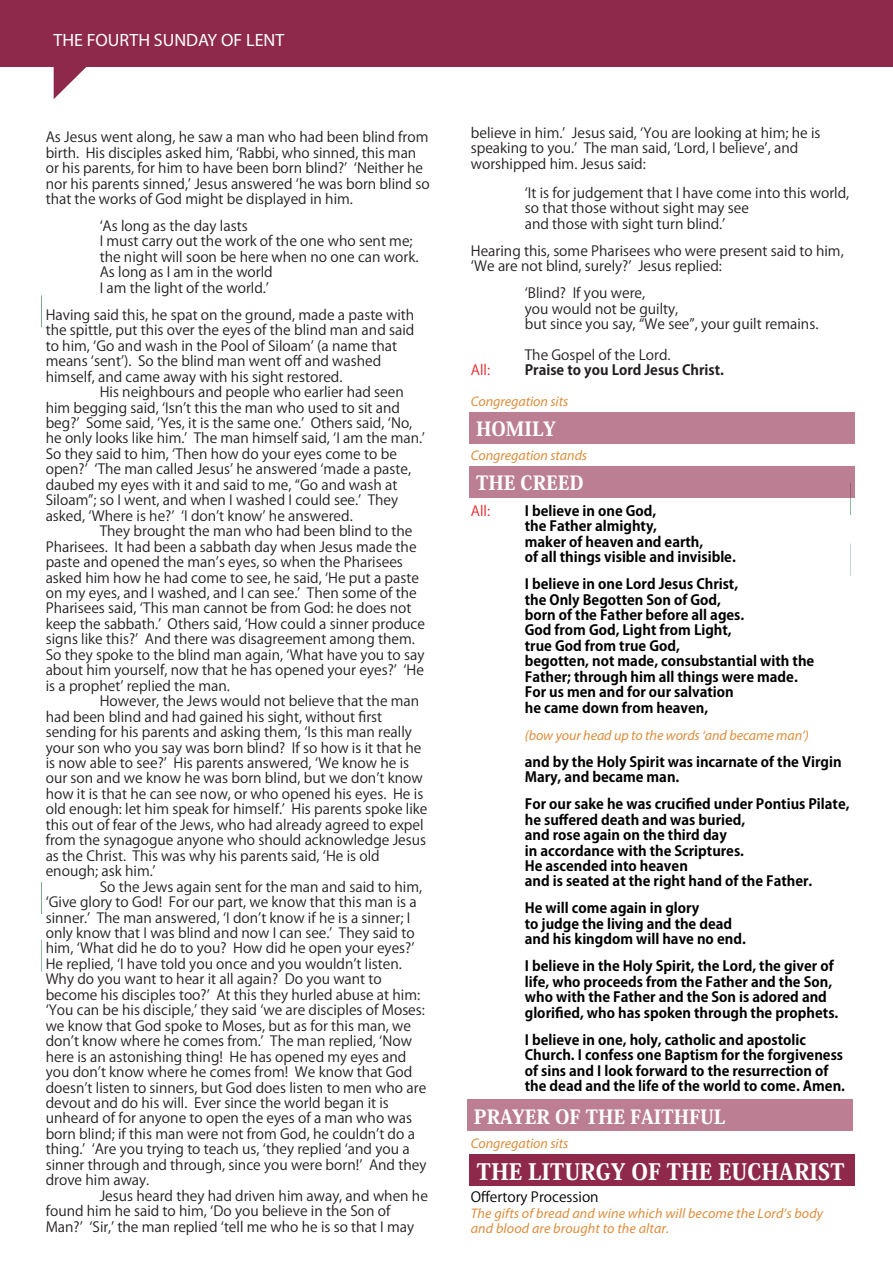
<style>
.page{position:relative;width:893px;height:1263px;background:#fff}
.page>*{position:absolute;margin:0;border:0;box-sizing:border-box;transform-origin:0 0}
.t1{font:800 22.35px "Koz Min Pro";color:#fff}
.t2{font:800 19.35px "Koz Min Pro";color:#fff}
.t3{font:17.85px "Myriad Pro";color:#fff}
.t4{font:13.95px/15.5px "Koz Go Pro";color:#231f20}
.t5{font:700 13.95px/15.5px "Koz Go Pro";color:#000}
.t6{font:italic 13.95px/15.5px "Myriad Pro";letter-spacing:-.005em;color:#dd8d3c}
.t7{font:700 13.95px "Koz Go Pro";color:#231f20}
.t8{font:13.95px "Koz Go Pro";color:#000}
.t9{font:13.95px "Koz Go Pro";color:#e8262a}
</style>
<div class="page">
<div style="left:469px;top:412px;width:386px;height:32px;background:#bb7e93"></div>
<div style="left:467px;top:1099px;width:386px;height:32px;background:#bb7e93"></div>
<div style="left:469px;top:1154px;width:386px;height:32px;background:#8f294b"></div>
<div style="left:0;top:0;width:893px;height:67px;background:#8f294b"></div>
<svg style="left:54px;top:67px;width:32px;height:32px"></svg>
<div style="left:469px;top:466px;width:386px;height:32px;background:#bb7e93"></div>
<p class="t3" style="left:53px;top:29px;width:232px">THE FOURTH SUNDAY OF LENT</p>
<p class="t4" style="left:46px;top:130px;width:385px">As Jesus went along, he saw a man who had been blind from birth. His disciples asked him, ʻRabbi, who sinned, this man or his parents, for him to have been born blind?ʼ ʻNeither he nor his parents sinned,ʼ Jesus answered ʻhe was born blind so that the works of God might be displayed in him.</p>
<p class="t4" style="left:100px;top:218px;width:320px">ʻAs long as the day lasts<br>I must carry out the work of the one who sent me; the night will soon be here when no one can work.<br>As long as I am in the world<br>I am the light of the world.ʼ</p>
<p class="t4" style="left:46px;top:307px;width:370px">Having said this, he spat on the ground, made a paste with the spittle, put this over the eyes of the blind man and said to him, ʻGo and wash in the Pool of Siloamʼ (a name that means ʻsentʼ). So the blind man went off and washed himself, and came away with his sight restored.</p>
<p class="t4" style="left:46px;top:385px;width:381px;text-indent:54px">His neighbours and people who earlier had seen him begging said, ʻIsnʼt this the man who used to sit and beg?ʼ Some said, ʻYes, it is the same one.ʼ Others said, ʻNo, he only looks like him.ʼ The man himself said, ʻI am the man.ʼ So they said to him, ʻThen how do your eyes come to be open?ʼ ʻThe man called Jesusʼ he answered ʻmade a paste, daubed my eyes with it and said to me, “Go and wash at Siloam”; so I went, and when I washed I could see.ʼ They asked, ʻWhere is he?ʼ ʻI donʼt knowʼ he answered.</p>
<p class="t4" style="left:46px;top:524px;width:381px;text-indent:54px">They brought the man who had been blind to the Pharisees. It had been a sabbath day when Jesus made the paste and opened the manʼs eyes, so when the Pharisees asked him how he had come to see, he said, ʻHe put a paste on my eyes, and I washed, and I can see.ʼ Then some of the Pharisees said, ʻThis man cannot be from God: he does not keep the sabbath.ʼ Others said, ʻHow could a sinner produce signs like this?ʼ And there was disagreement among them.<br>So they spoke to the blind man again, ʻWhat have you to say about him yourself, now that he has opened your eyes?ʼ ʻHe is a prophetʼ replied the man.</p>
<p class="t4" style="left:46px;top:694px;width:383px;text-indent:54px">However, the Jews would not believe that the man had been blind and had gained his sight, without first sending for his parents and asking them, ʻIs this man really your son who you say was born blind? If so how is it that he is now able to see?ʼ His parents answered, ʻWe know he is our son and we know he was born blind, but we donʼt know how it is that he can see now, or who opened his eyes. He is old enough: let him speak for himself.ʼ His parents spoke like this out of fear of the Jews, who had already agreed to expel from the synagogue anyone who should acknowledge Jesus as the Christ. This was why his parents said, ʻHe is old enough; ask him.ʼ</p>
<p class="t4" style="left:46px;top:879px;width:382px;text-indent:54px">So the Jews again sent for the man and said to him, ʻGive glory to God! For our part, we know that this man is a sinner.ʼ The man answered, ʻI donʼt know if he is a sinner; I only know that I was blind and now I can see.ʼ They said to him, ʻWhat did he do to you? How did he open your eyes?ʼ He replied, ʻI have told you once and you wouldnʼt listen.<br>Why do you want to hear it all again? Do you want to become his disciples too?ʼ At this they hurled abuse at him: ʻYou can be his disciple,ʼ they said ʻwe are disciples of Moses: we know that God spoke to Moses, but as for this man, we donʼt know where he comes from.ʼ The man replied, ʻNow here is an astonishing thing! He has opened my eyes and you donʼt know where he comes from! We know that God doesnʼt listen to sinners, but God does listen to men who are devout and do his will. Ever since the world began it is unheard of for anyone to open the eyes of a man who was born blind; if this man were not from God, he couldnʼt do a thing.ʼ ʻAre you trying to teach us, ʻthey replied ʻand you a sinner through and through, since you were born!ʼ And they drove him away.</p>
<p class="t4" style="left:46px;top:1188px;width:384px;text-indent:54px">Jesus heard they had driven him away, and when he found him he said to him, ʻDo you believe in the Son of<br>Man?ʼ ʻSir,ʼ the man replied ʻtell me who he is so that I may</p>
<p class="t4" style="left:471px;top:125px;width:351px">believe in him.ʼ Jesus said, ʻYou are looking at him; he is speaking to you.ʼ The man said, ʻLord, I believeʼ, and worshipped him. Jesus said:</p>
<p class="t4" style="left:525px;top:185px;width:326px">ʻIt is for judgement that I have come into this world, so that those without sight may see<br>and those with sight turn blind.ʼ</p>
<p class="t4" style="left:471px;top:243px;width:374px">Hearing this, some Pharisees who were present said to him, ʻWe are not blind, surely?ʼ Jesus replied:</p>
<p class="t4" style="left:525px;top:286px;width:295px">ʻBlind? If you were,<br>you would not be guilty,<br>but since you say, “We see”, your guilt remains.</p>
<p class="t4" style="left:525px;top:347px;width:147px">The Gospel of the Lord.</p>
<p class="t9" style="left:471px;top:361px;width:21px">All:</p>
<p class="t7" style="left:525px;top:361px;width:201px">Praise to you Lord Jesus Christ.</p>
<p class="t6" style="left:471px;top:394px;width:99px">Congregation sits</p>
<h2 class="t2" style="left:476px;top:414px;width:81px">HOMILY</h2>
<p class="t6" style="left:471px;top:448px;width:118px">Congregation stands</p>
<h2 class="t2" style="left:476px;top:469px;width:109px">THE CREED</h2>
<p class="t9" style="left:471px;top:501px;width:21px">All:</p>
<p class="t5" style="left:525px;top:504px;width:213px">I believe in one God,<br>the Father almighty,<br>maker of heaven and earth,<br>of all things visible and invisible.</p>
<p class="t5" style="left:525px;top:577px;width:291px">I believe in one Lord Jesus Christ,<br>the Only Begotten Son of God,<br>born of the Father before all ages.<br>God from God, Light from Light,<br>true God from true God,<br>begotten, not made, consubstantial with the<br>Father; through him all things were made.<br>For us men and for our salvation<br>he came down from heaven,</p>
<p class="t6" style="left:525px;top:727px;width:286px">(bow your head up to the words ‘and became man’)</p>
<p class="t5" style="left:525px;top:755px;width:318px">and by the Holy Spirit was incarnate of the Virgin<br>Mary, and became man.</p>
<p class="t5" style="left:525px;top:797px;width:326px">For our sake he was crucified under Pontius Pilate, he suffered death and was buried,<br>and rose again on the third day<br>in accordance with the Scriptures.<br>He ascended into heaven<br>and is seated at the right hand of the Father.</p>
<p class="t5" style="left:525px;top:901px;width:222px">He will come again in glory<br>to judge the living and the dead and his kingdom will have no end.</p>
<p class="t5" style="left:525px;top:959px;width:315px">I believe in the Holy Spirit, the Lord, the giver of life, who proceeds from the Father and the Son, who with the Father and the Son is adored and glorified, who has spoken through the prophets.</p>
<p class="t5" style="left:525px;top:1033px;width:322px">I believe in one, holy, catholic and apostolic Church. I confess one Baptism for the forgiveness of sins and I look forward to the resurrection of the dead and the life of the world to come. Amen.</p>
<h2 class="t2" style="left:474px;top:1102px;width:253px">PRAYER OF THE FAITHFUL</h2>
<h1 class="t1" style="left:477px;top:1154px;width:369px">THE LITURGY OF THE EUCHARIST</h1>
<p class="t6" style="left:471px;top:1135px;width:99px">Congregation sits</p>
<p class="t8" style="left:471px;top:1188px;width:129px">Offertory Procession</p>
<p class="t6" style="left:471px;top:1205px;width:354px">The gifts of bread and wine which will become the Lord’s body and blood are brought to the altar.</p>
</div>
